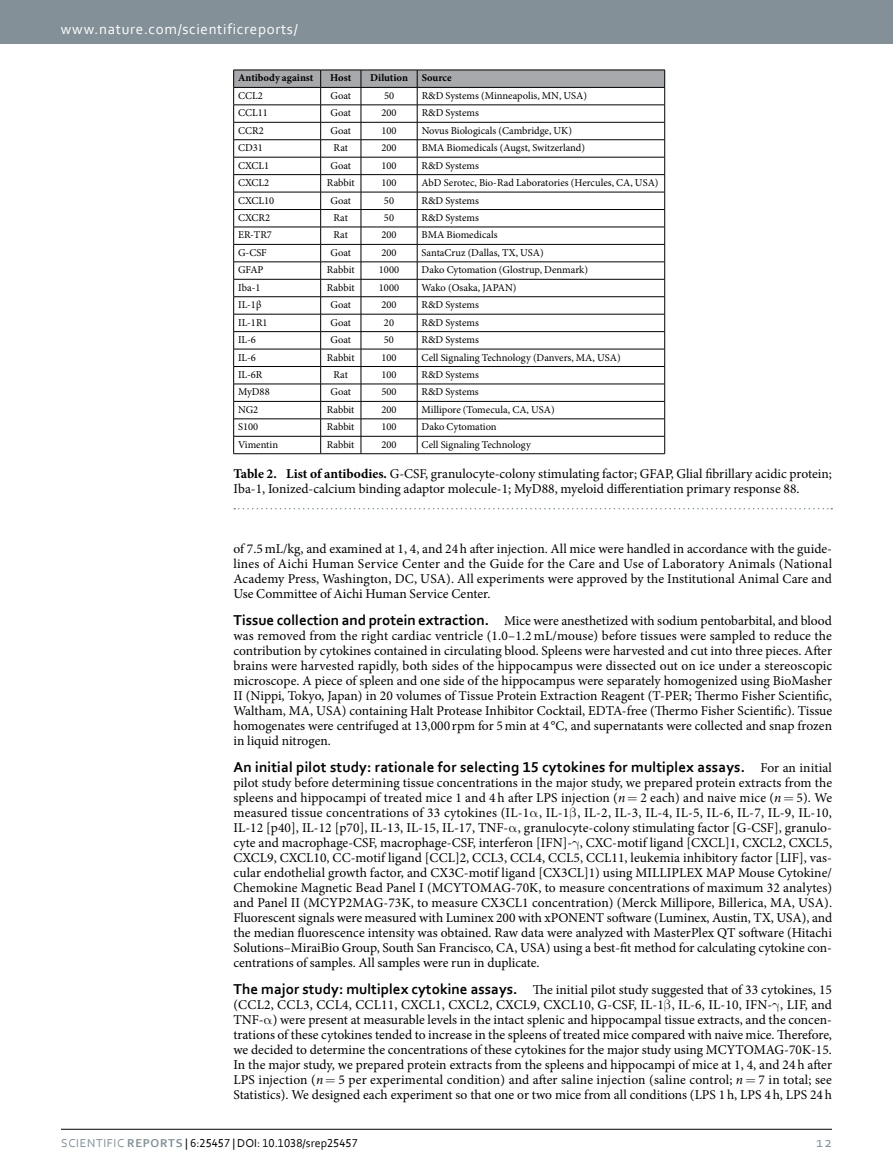
<style>
.page{position:relative;width:893px;height:1174px;background:#fff}
.page>*{position:absolute;margin:0;border:0;box-sizing:border-box;transform-origin:0 0}
.t1{font:700 15px "Corbel";letter-spacing:.01em;color:#000}
.t2{font:15px "Corbel";letter-spacing:.045em;color:#fff}
.t3{font:15px "Corbel";color:#839097}
.t4{font:13.5px/15px "Minion Pro";color:#000;text-align:justify}
.t5{font:12px "Corbel";color:#000}
.t6{font:10.5px "Minion Pro";color:#000}
.t7{font:700 10.5px "Minion Pro";color:#000}
.s1{font-weight:700}
.s2{font-family:"Corbel";font-weight:700;font-size:15px}
.s3{font-family:"Minion Pro";font-weight:400;font-size:13.5px}
.s4{font-style:italic}
.s5{color:#839097}
.s6{font-weight:700;color:#839097}
</style>
<div class="page">
<div style="left:0;top:0;width:893px;height:43px;background:#839097"></div>
<hr style="left:61px;top:1129px;width:771px;height:1px;background:#000">
<svg style="left:234px;top:508px;width:598px;height:1px"></svg>
<hr style="left:233px;top:453px;width:88px;height:1px;background:#000">
<hr style="left:321px;top:453px;width:40px;height:1px;background:#000">
<hr style="left:361px;top:453px;width:56px;height:1px;background:#000">
<svg style="left:233px;top:70px;width:432px;height:383px"></svg>
<hr style="left:417px;top:453px;width:248px;height:1px;background:#000">
<p class="t2" style="left:61px;top:19px;width:238px">www.nature.com/scientificreports/</p>
<p class="t7" style="left:238px;top:71px;width:77px">Antibody against</p>
<p class="t7" style="left:330px;top:71px;width:23px">Host</p>
<p class="t7" style="left:370px;top:71px;width:39px">Dilution</p>
<p class="t7" style="left:422px;top:71px;width:31px">Source</p>
<p class="t6" style="left:238px;top:88px;width:26px">CCL2</p>
<p class="t6" style="left:330px;top:88px;width:22px">Goat</p>
<p class="t6" style="left:384px;top:88px;width:12px">50</p>
<p class="t6" style="left:422px;top:88px;width:167px">R&amp;D Systems (Minneapolis, MN, USA)</p>
<p class="t6" style="left:238px;top:106px;width:31px">CCL11</p>
<p class="t6" style="left:330px;top:106px;width:22px">Goat</p>
<p class="t6" style="left:381px;top:106px;width:17px">200</p>
<p class="t6" style="left:422px;top:106px;width:59px">R&amp;D Systems</p>
<p class="t6" style="left:238px;top:123px;width:27px">CCR2</p>
<p class="t6" style="left:330px;top:123px;width:22px">Goat</p>
<p class="t6" style="left:381px;top:123px;width:17px">100</p>
<p class="t6" style="left:422px;top:123px;width:152px">Novus Biologicals (Cambridge, UK)</p>
<p class="t6" style="left:238px;top:141px;width:26px">CD31</p>
<p class="t6" style="left:334px;top:141px;width:16px">Rat</p>
<p class="t6" style="left:381px;top:141px;width:17px">200</p>
<p class="t6" style="left:422px;top:141px;width:165px">BMA Biomedicals (Augst, Switzerland)</p>
<p class="t6" style="left:238px;top:158px;width:33px">CXCL1</p>
<p class="t6" style="left:330px;top:158px;width:22px">Goat</p>
<p class="t6" style="left:381px;top:158px;width:17px">100</p>
<p class="t6" style="left:422px;top:158px;width:59px">R&amp;D Systems</p>
<p class="t6" style="left:238px;top:176px;width:33px">CXCL2</p>
<p class="t6" style="left:327px;top:176px;width:29px">Rabbit</p>
<p class="t6" style="left:381px;top:176px;width:17px">100</p>
<p class="t6" style="left:422px;top:176px;width:238px">AbD Serotec, Bio-Rad Laboratories (Hercules, CA, USA)</p>
<p class="t6" style="left:238px;top:193px;width:38px">CXCL10</p>
<p class="t6" style="left:330px;top:193px;width:22px">Goat</p>
<p class="t6" style="left:384px;top:193px;width:12px">50</p>
<p class="t6" style="left:422px;top:193px;width:59px">R&amp;D Systems</p>
<p class="t6" style="left:238px;top:211px;width:34px">CXCR2</p>
<p class="t6" style="left:334px;top:211px;width:16px">Rat</p>
<p class="t6" style="left:384px;top:211px;width:12px">50</p>
<p class="t6" style="left:422px;top:211px;width:59px">R&amp;D Systems</p>
<p class="t6" style="left:238px;top:228px;width:35px">ER-TR7</p>
<p class="t6" style="left:334px;top:228px;width:16px">Rat</p>
<p class="t6" style="left:381px;top:228px;width:17px">200</p>
<p class="t6" style="left:422px;top:228px;width:78px">BMA Biomedicals</p>
<p class="t6" style="left:238px;top:245px;width:30px">G-CSF</p>
<p class="t6" style="left:330px;top:245px;width:22px">Goat</p>
<p class="t6" style="left:381px;top:245px;width:17px">200</p>
<p class="t6" style="left:422px;top:245px;width:124px">SantaCruz (Dallas, TX, USA)</p>
<p class="t6" style="left:238px;top:263px;width:27px">GFAP</p>
<p class="t6" style="left:327px;top:263px;width:29px">Rabbit</p>
<p class="t6" style="left:379px;top:263px;width:22px">1000</p>
<p class="t6" style="left:422px;top:263px;width:168px">Dako Cytomation (Glostrup, Denmark)</p>
<p class="t6" style="left:238px;top:280px;width:24px">Iba-1</p>
<p class="t6" style="left:327px;top:280px;width:29px">Rabbit</p>
<p class="t6" style="left:379px;top:280px;width:22px">1000</p>
<p class="t6" style="left:422px;top:280px;width:96px">Wako (Osaka, JAPAN)</p>
<p class="t6" style="left:238px;top:298px;width:25px">IL-1β</p>
<p class="t6" style="left:330px;top:298px;width:22px">Goat</p>
<p class="t6" style="left:381px;top:298px;width:17px">200</p>
<p class="t6" style="left:422px;top:298px;width:59px">R&amp;D Systems</p>
<p class="t6" style="left:238px;top:315px;width:31px">IL-1R1</p>
<p class="t6" style="left:330px;top:315px;width:22px">Goat</p>
<p class="t6" style="left:384px;top:315px;width:12px">20</p>
<p class="t6" style="left:422px;top:315px;width:59px">R&amp;D Systems</p>
<p class="t6" style="left:238px;top:333px;width:19px">IL-6</p>
<p class="t6" style="left:330px;top:333px;width:22px">Goat</p>
<p class="t6" style="left:384px;top:333px;width:12px">50</p>
<p class="t6" style="left:422px;top:333px;width:59px">R&amp;D Systems</p>
<p class="t6" style="left:238px;top:350px;width:19px">IL-6</p>
<p class="t6" style="left:327px;top:350px;width:29px">Rabbit</p>
<p class="t6" style="left:381px;top:350px;width:17px">100</p>
<p class="t6" style="left:422px;top:350px;width:201px">Cell Signaling Technology (Danvers, MA, USA)</p>
<p class="t6" style="left:238px;top:367px;width:26px">IL-6R</p>
<p class="t6" style="left:334px;top:367px;width:16px">Rat</p>
<p class="t6" style="left:381px;top:367px;width:17px">100</p>
<p class="t6" style="left:422px;top:367px;width:59px">R&amp;D Systems</p>
<p class="t6" style="left:238px;top:385px;width:33px">MyD88</p>
<p class="t6" style="left:330px;top:385px;width:22px">Goat</p>
<p class="t6" style="left:381px;top:385px;width:17px">500</p>
<p class="t6" style="left:422px;top:385px;width:59px">R&amp;D Systems</p>
<p class="t6" style="left:238px;top:402px;width:22px">NG2</p>
<p class="t6" style="left:327px;top:402px;width:29px">Rabbit</p>
<p class="t6" style="left:381px;top:402px;width:17px">200</p>
<p class="t6" style="left:422px;top:402px;width:135px">Millipore (Tomecula, CA, USA)</p>
<p class="t6" style="left:238px;top:420px;width:22px">S100</p>
<p class="t6" style="left:327px;top:420px;width:29px">Rabbit</p>
<p class="t6" style="left:381px;top:420px;width:17px">100</p>
<p class="t6" style="left:422px;top:420px;width:77px">Dako Cytomation</p>
<p class="t6" style="left:238px;top:437px;width:42px">Vimentin</p>
<p class="t6" style="left:327px;top:437px;width:29px">Rabbit</p>
<p class="t6" style="left:381px;top:437px;width:17px">200</p>
<p class="t6" style="left:422px;top:437px;width:111px">Cell Signaling Technology</p>
<p class="t4" style="left:233px;top:466px;width:600px"><span class="s1">Table 2. List of antibodies.</span> G-CSF, granulocyte-colony stimulating factor; GFAP, Glial fibrillary acidic protein;<br>Iba-1, Ionized-calcium binding adaptor molecule-1; MyD88, myeloid differentiation primary response 88.</p>
<p class="t4" style="left:233px;top:541px;width:600px">of 7.5mL/kg, and examined at 1, 4, and 24h after injection. All mice were handled in accordance with the guide&shy;lines of Aichi Human Service Center and the Guide for the Care and Use of Laboratory Animals (National Academy Press, Washington, DC, USA). All experiments were approved by the Institutional Animal Care and Use Committee of Aichi Human Service Center.</p>
<p class="t4" style="left:233px;top:613px;width:600px"><span class="s2">Tissue collection and protein extraction.</span> Mice were anesthetized with sodium pentobarbital, and blood was removed from the right cardiac ventricle (1.0–1.2 mL/mouse) before tissues were sampled to reduce the contribution by cytokines contained in circulating blood. Spleens were harvested and cut into three pieces. After brains were harvested rapidly, both sides of the hippocampus were dissected out on ice under a stereoscopic microscope. A piece of spleen and one side of the hippocampus were separately homogenized using BioMasher II (Nippi, Tokyo, Japan) in 20 volumes of Tissue Protein Extraction Reagent (T-PER; Thermo Fisher Scientific, Waltham, MA, USA) containing Halt Protease Inhibitor Cocktail, EDTA-free (Thermo Fisher Scientific). Tissue homogenates were centrifuged at 13,000 rpm for 5min at 4 °C, and supernatants were collected and snap frozen in liquid nitrogen.</p>
<p class="t1" style="left:233px;top:758px;width:600px">An initial pilot study: rationale for selecting 15 cytokines for multiplex assays. <span class="s3">For an initial</span></p>
<p class="t4" style="left:233px;top:775px;width:600px">pilot study before determining tissue concentrations in the major study, we prepared protein extracts from the spleens and hippocampi of treated mice 1 and 4 h after LPS injection (<span class="s4">n</span> 2 each) and naive mice (<span class="s4">n</span> 5). We measured tissue concentrations of 33 cytokines (IL-1 , IL-1 , IL-2, IL-3, IL-4, IL-5, IL-6, IL-7, IL-9, IL-10, IL-12 [p40], IL-12 [p70], IL-13, IL-15, IL-17, TNF- , granulocyte-colony stimulating factor [G-CSF], granulo&shy;cyte and macrophage-CSF, macrophage-CSF, interferon [IFN]- , CXC-motif ligand [CXCL]1, CXCL2, CXCL5, CXCL9, CXCL10, CC-motif ligand [CCL]2, CCL3, CCL4, CCL5, CCL11, leukemia inhibitory factor [LIF], vas&shy;cular endothelial growth factor, and CX3C-motif ligand [CX3CL]1) using MILLIPLEX MAP Mouse Cytokine/ Chemokine Magnetic Bead Panel I (MCYTOMAG-70K, to measure concentrations of maximum 32 analytes) and Panel II (MCYP2MAG-73K, to measure CX3CL1 concentration) (Merck Millipore, Billerica, MA, USA).<br>Fluorescent signals were measured with Luminex 200 with xPONENT software (Luminex, Austin, TX, USA), and the median fluorescence intensity was obtained. Raw data were analyzed with MasterPlex QT software (Hitachi Solutions–MiraiBio Group, South San Francisco, CA, USA) using a best-fit method for calculating cytokine con&shy;centrations of samples. All samples were run in duplicate.</p>
<p class="t4" style="left:233px;top:982px;width:600px"><span class="s2">The major study: multiplex cytokine assays.</span> The initial pilot study suggested that of 33 cytokines, 15 (CCL2, CCL3, CCL4, CCL11, CXCL1, CXCL2, CXCL9, CXCL10, G-CSF, IL-1 , IL-6, IL-10, IFN- , LIF, and TNF- ) were present at measurable levels in the intact splenic and hippocampal tissue extracts, and the concen&shy;trations of these cytokines tended to increase in the spleens of treated mice compared with naive mice. Therefore, we decided to determine the concentrations of these cytokines for the major study using MCYTOMAG-70K-15.<br>In the major study, we prepared protein extracts from the spleens and hippocampi of mice at 1, 4, and 24h after LPS injection (<span class="s4">n</span> 5 per experimental condition) and after saline injection (saline control; <span class="s4">n</span> 7 in total; see Statistics). We designed each experiment so that one or two mice from all conditions (LPS 1h, LPS 4h, LPS 24h</p>
<p class="t5" style="left:61px;top:1135px;width:298px"><span class="s5">Scientific</span> <span class="s6">Reports</span> | 6:25457 | DOI: 10.1038/srep25457</p>
<p class="t3" style="left:816px;top:1132px;width:17px">12</p>
</div>
